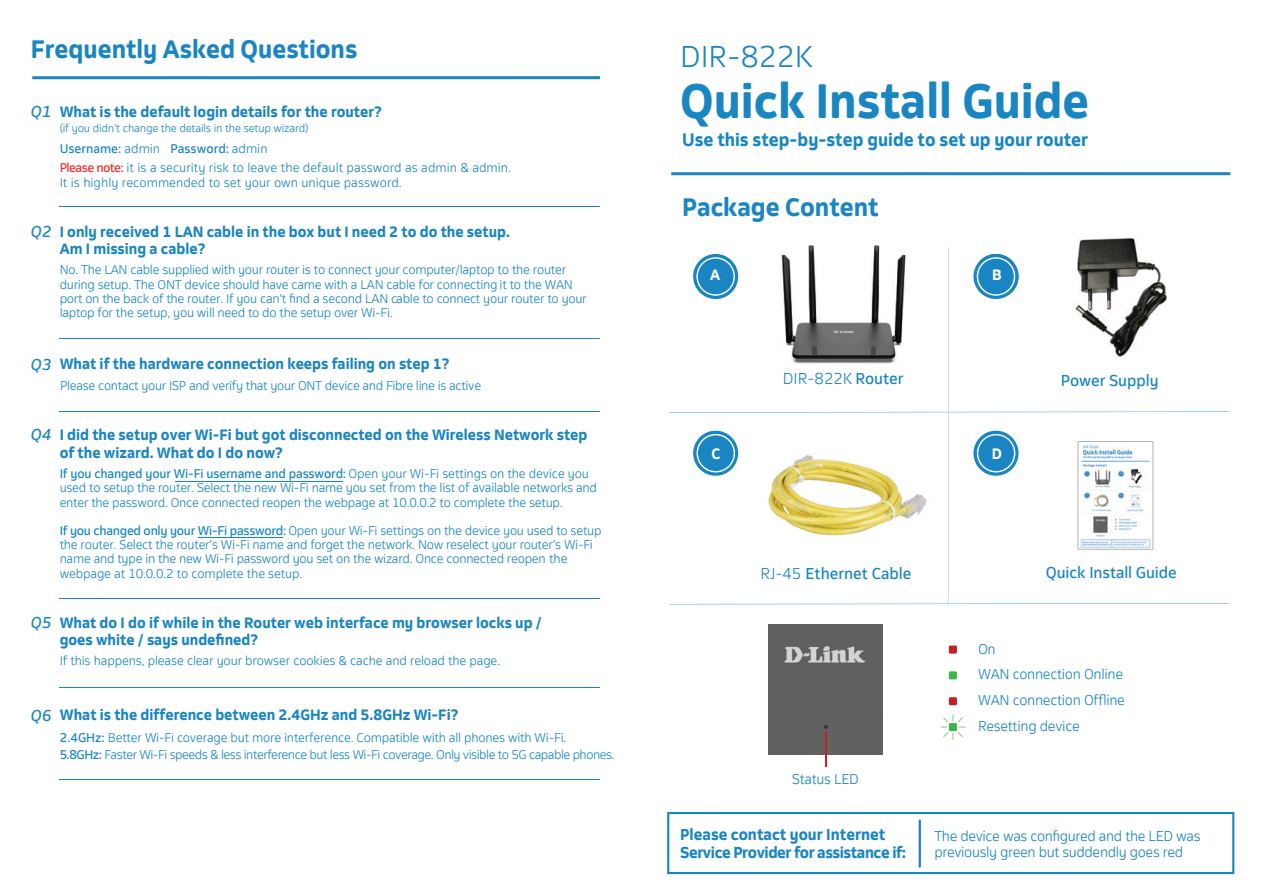
<style>
.page{position:relative;width:1263px;height:893px;background:#fff}
.page>*{position:absolute;margin:0;border:0;box-sizing:border-box;transform-origin:0 0}
.t1{font:700 45.9px "Telkom 123";color:#1985c2}
.t2{font:300 28.65px "Telkom 123";color:#1985c2}
.t3{font:700 24px "Telkom 123";color:#1985c2}
.t4{font:700 17.1px "Telkom 123";color:#1985c2}
.t5{font:700 15px/18px "Telkom 123";letter-spacing:-.03em;color:#1985c2}
.t6{font:15px "Telkom 123";letter-spacing:-.005em;color:#1985c2}
.t7{font:300 15px "Telkom 123";color:#1985c2}
.t8{font:italic 15px "Telkom 123";color:#1985c2}
.t9{font:700 14.25px/17.1px "Telkom 123";color:#1985c2}
.t10{font:700 14.25px "Telkom 123";color:#fff}
.t11{font:300 13.5px/25.8px "Telkom 123";letter-spacing:-.025em;color:#1985c2}
.t12{font:300 12px/14.4px "Telkom 123";letter-spacing:-.025em;color:#1985c2}
.t13{font:300 12px/17px "Telkom 123";letter-spacing:-.045em;color:#1985c2}
.t14{font:300 12px/19.5px "Telkom 123";color:#1985c2}
.t15{font:300 10.5px "Telkom 123";letter-spacing:-.02em;color:#1985c2}
.s1{font-weight:400}
.s2{font-weight:400;color:#ee2f2c}
.s3{font-weight:300}
</style>
<div class="page">
<hr style="left:671px;top:172px;width:559px;height:3px;background:#1985c2">
<hr style="left:32px;top:76px;width:568px;height:3px;background:#1985c2">
<hr style="left:60px;top:206px;width:540px;height:1px;background:#1985c2">
<hr style="left:60px;top:338px;width:540px;height:1px;background:#1985c2">
<hr style="left:60px;top:411px;width:540px;height:1px;background:#1985c2">
<hr style="left:60px;top:687px;width:540px;height:1px;background:#1985c2">
<hr style="left:60px;top:598px;width:540px;height:1px;background:#1985c2">
<svg style="left:667px;top:812px;width:567px;height:62px"></svg>
<hr style="left:198px;top:537px;width:85px;height:1px;background:#1985c2">
<hr style="left:175px;top:481px;width:167px;height:1px;background:#1985c2">
<img style="left:1079px;top:238px;width:57px;height:9px">
<div style="left:769px;top:624px;width:113px;height:130px;background:#5f6160"></div>
<div style="left:949px;top:645px;width:8px;height:9px;background:#c12025;border-radius:2px"></div>
<div style="left:949px;top:671px;width:8px;height:8px;background:#3eb649;border-radius:2px"></div>
<div style="left:949px;top:697px;width:8px;height:8px;background:#c12025;border-radius:2px"></div>
<svg style="left:940px;top:714px;width:26px;height:26px"></svg>
<hr style="left:825px;top:733px;width:1px;height:34px;background:#c12025">
<hr style="left:60px;top:779px;width:540px;height:1px;background:#1985c2">
<svg style="left:669px;top:247px;width:560px;height:357px"></svg>
<img style="left:764px;top:447px;width:167px;height:94px">
<h3 class="t3" style="left:31px;top:33px;width:328px">Frequently Asked Questions</h3>
<h2 class="t2" style="left:680px;top:38px;width:134px">DIR-822K</h2>
<p class="t8" style="left:31px;top:102px;width:22px">Q1</p>
<p class="t9" style="left:60px;top:103px;width:324px">What is the default login details for the router?</p>
<p class="t15" style="left:60px;top:122px;width:250px">(if you didn’t change the details in the setup wizard)</p>
<p class="t14" style="left:60px;top:138px;width:453px"><span class="s1">Username:</span> admin <span class="s1">Password:</span> admin<br><span class="s2">Please note:</span> it is a security risk to leave the default password as admin &amp; admin.</p>
<p class="t14" style="left:60px;top:172px;width:344px">It is highly recommended to set your own unique password.</p>
<p class="t8" style="left:31px;top:221px;width:22px">Q2</p>
<p class="t9" style="left:60px;top:223px;width:452px">I only received 1 LAN cable in the box but I need 2 to do the setup.<br>Am I missing a cable?</p>
<p class="t12" style="left:60px;top:262px;width:529px">No. The LAN cable supplied with your router is to connect your computer/laptop to the router during setup. The ONT device should have came with a LAN cable for connecting it to the WAN port on the back of the router. If you can’t find a second LAN cable to connect your router to your laptop for the setup, you will need to do the setup over Wi-Fi.</p>
<p class="t8" style="left:31px;top:354px;width:22px">Q3</p>
<p class="t8" style="left:31px;top:425px;width:22px">Q4</p>
<p class="t8" style="left:31px;top:613px;width:22px">Q5</p>
<p class="t9" style="left:60px;top:355px;width:391px">What if the hardware connection keeps failing on step 1?</p>
<p class="t12" style="left:60px;top:378px;width:422px">Please contact your ISP and verify that your ONT device and Fibre line is active</p>
<p class="t9" style="left:60px;top:426px;width:529px">I did the setup over Wi-Fi but got disconnected on the Wireless Network step of the wizard. What do I do now?</p>
<p class="t12" style="left:60px;top:466px;width:539px"><span class="s1">If you changed your Wi-Fi username and password:</span> Open your Wi-Fi settings on the device you used to setup the router. Select the new Wi-Fi name you set from the list of available networks and enter the password. Once connected reopen the webpage at 10.0.0.2 to complete the setup.</p>
<p class="t12" style="left:60px;top:523px;width:543px"><span class="s1">If you changed only your Wi-Fi password:</span> Open your Wi-Fi settings on the device you used to setup the router. Select the router’s Wi-Fi name and forget the network. Now reselect your router’s Wi-Fi name and type in the new Wi-Fi password you set on the wizard. Once connected reopen the webpage at 10.0.0.2 to complete the setup.</p>
<p class="t9" style="left:60px;top:614px;width:483px">What do I do if while in the Router web interface my browser locks up / goes white / says undefined?</p>
<p class="t12" style="left:60px;top:653px;width:442px">If this happens, please clear your browser cookies &amp; cache and reload the page.</p>
<p class="t8" style="left:31px;top:705px;width:22px">Q6</p>
<p class="t9" style="left:60px;top:706px;width:400px">What is the difference between 2.4GHz and 5.8GHz Wi-Fi?</p>
<p class="t13" style="left:60px;top:728px;width:556px"><span class="s1">2.4GHz:</span> Better Wi-Fi coverage but more interference. Compatible with all phones with Wi-Fi.<br><span class="s1">5.8GHz:</span> Faster Wi-Fi speeds &amp; less interference but less Wi-Fi coverage. Only visible to 5G capable phones.</p>
<h1 class="t1" style="left:680px;top:71px;width:411px">Quick Install Guide</h1>
<h3 class="t4" style="left:682px;top:128px;width:407px">Use this step-by-step guide to set up your router</h3>
<h3 class="t3" style="left:682px;top:191px;width:198px">Package Content</h3>
<p class="t10" style="left:710px;top:266px;width:12px">A</p>
<p class="t10" style="left:992px;top:266px;width:11px">B</p>
<p class="t10" style="left:711px;top:445px;width:10px">C</p>
<p class="t7" style="left:783px;top:369px;width:122px">DIR-822K <span class="s1">Router</span></p>
<p class="t6" style="left:1061px;top:370px;width:99px">Power Supply</p>
<p class="t10" style="left:992px;top:445px;width:12px">D</p>
<p class="t6" style="left:760px;top:563px;width:153px"><span class="s3">RJ-45</span> Ethernet Cable</p>
<p class="t11" style="left:792px;top:766px;width:69px">Status LED</p>
<p class="t6" style="left:1046px;top:562px;width:132px">Quick Install Guide</p>
<p class="t11" style="left:978px;top:635px;width:148px">On<br>WAN connection Online<br>WAN connection Offline<br>Resetting device</p>
<p class="t5" style="left:680px;top:825px;width:227px">Please contact your Internet<br>Service Provider for assistance if:</p>
<p class="t11" style="left:934px;top:827px;width:268px;line-height:16.2px">The device was configured and the LED was previously green but suddendly goes red</p>
</div>
